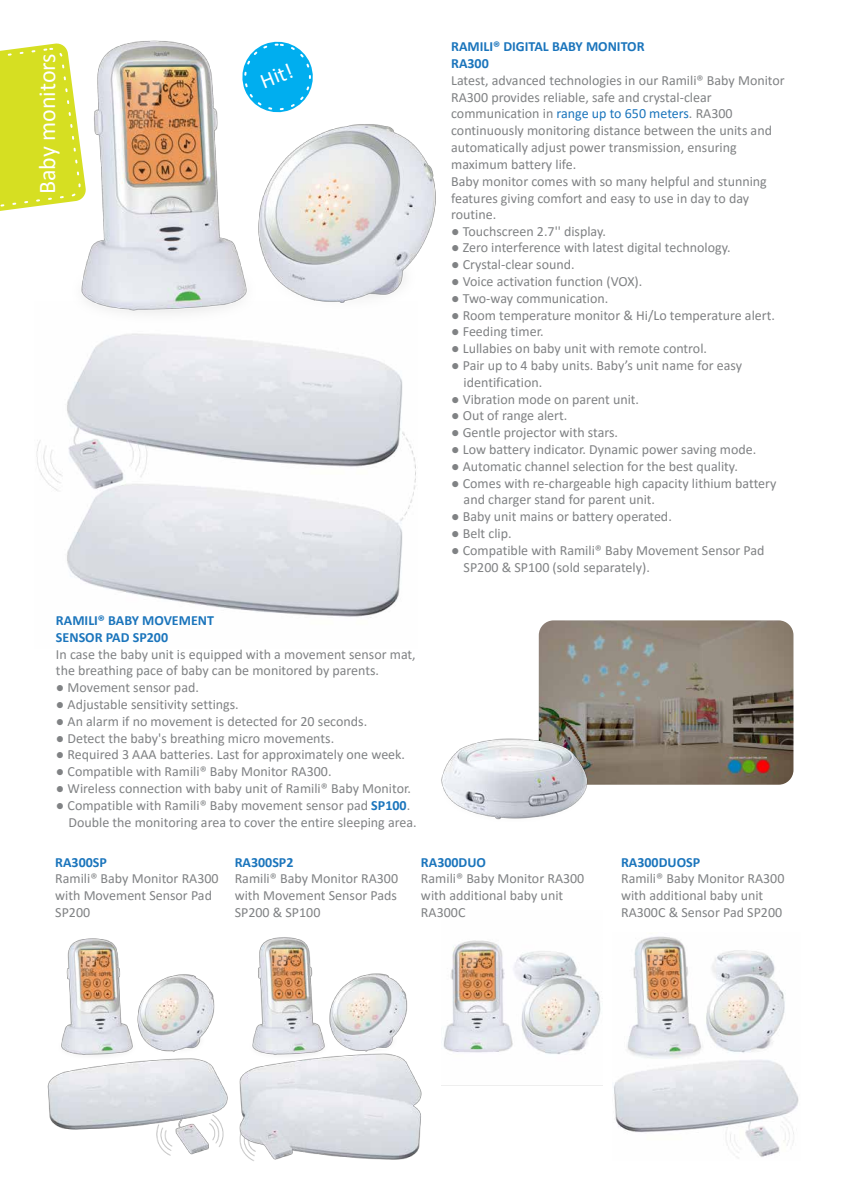
<style>
.page{position:relative;width:842px;height:1191px;background:#fff}
.page>*{position:absolute;margin:0;border:0;box-sizing:border-box;transform-origin:0 0}
.t1{font:24px "Calibri";color:#fff}
.t2{font:22px "Calibri";color:#fff}
.t3{font:14px/16.8px "Calibri";color:#808284}
.t4{font:700 14px/16.8px "Calibri";color:#1b75bc}
.s1{color:#1b75bc}
.s2{font-weight:700;color:#1b75bc}
</style>
<div class="page">
<img style="left:36px;top:372px;width:380px;height:246px">
<img style="left:81px;top:40px;width:355px;height:332px">
<svg style="left:0;top:43px;width:86px;height:169px"></svg>
<img style="left:443px;top:940px;width:158px;height:114px">
<img style="left:239px;top:937px;width:183px;height:224px">
<img style="left:47px;top:938px;width:181px;height:218px">
<img style="left:613px;top:936px;width:186px;height:223px">
<svg style="left:238px;top:40px;width:79px;height:77px"></svg>
<img style="left:539px;top:620px;width:254px;height:164px">
<img style="left:441px;top:715px;width:153px;height:105px">
<h1 class="t1" style="left:31px;top:194px;width:143px;rotate:-90deg">Baby monitors</h1>
<h2 class="t2" style="left:255px;top:68px;width:35px;rotate:-22deg">Hit!</h2>
<p class="t4" style="left:451px;top:38px;width:195px">RAMILI® DIGITAL BABY MONITOR<br>RA300</p>
<p class="t3" style="left:451px;top:71px;width:335px">Latest, advanced technologies in our Ramili® Baby Monitor RA300 provides reliable, safe and crystal-clear communication in <span class="s1">range up to 650 meters</span>. RA300 continuously monitoring distance between the units and automatically adjust power transmission, ensuring maximum battery life.<br>Baby monitor comes with so many helpful and stunning features giving comfort and easy to use in day to day routine.</p>
<p class="t3" style="left:451px;top:222px;width:156px">● Touchscreen 2.7'' display.</p>
<p class="t3" style="left:451px;top:239px;width:281px">● Zero interference with latest digital technology.</p>
<p class="t3" style="left:451px;top:256px;width:125px">● Crystal-clear sound.</p>
<p class="t3" style="left:451px;top:272px;width:193px">● Voice activation function (VOX).</p>
<p class="t3" style="left:451px;top:289px;width:159px">● Two-way communication.</p>
<p class="t3" style="left:451px;top:306px;width:325px">● Room temperature monitor &amp; Hi/Lo temperature alert.</p>
<p class="t3" style="left:451px;top:323px;width:94px">● Feeding timer.</p>
<p class="t3" style="left:451px;top:340px;width:257px">● Lullabies on baby unit with remote control.</p>
<p class="t3" style="left:464px;top:356px;width:280px;text-indent:-12px">● Pair up to 4 baby units. Baby’s unit name for easy identification.</p>
<p class="t3" style="left:451px;top:390px;width:189px">● Vibration mode on parent unit.</p>
<p class="t3" style="left:451px;top:407px;width:118px">● Out of range alert.</p>
<p class="t3" style="left:451px;top:424px;width:168px">● Gentle projector with stars.</p>
<p class="t3" style="left:451px;top:440px;width:307px">● Low battery indicator. Dynamic power saving mode.</p>
<p class="t3" style="left:451px;top:457px;width:288px">● Automatic channel selection for the best quality.</p>
<p class="t3" style="left:464px;top:474px;width:314px;text-indent:-12px">● Comes with re-chargeable high capacity lithium battery and charger stand for parent unit.</p>
<p class="t3" style="left:451px;top:508px;width:222px">● Baby unit mains or battery operated.</p>
<p class="t3" style="left:451px;top:524px;width:62px">● Belt clip.</p>
<p class="t3" style="left:464px;top:541px;width:302px;text-indent:-12px">● Compatible with Ramili® Baby Movement Sensor Pad<br>SP200 &amp; SP100 (sold separately).</p>
<p class="t4" style="left:56px;top:611px;width:160px">RAMILI® BABY MOVEMENT<br>SENSOR PAD SP200</p>
<p class="t3" style="left:56px;top:645px;width:361px">In case the baby unit is equipped with a movement sensor mat, the breathing pace of baby can be monitored by parents.</p>
<p class="t3" style="left:56px;top:679px;width:144px">● Movement sensor pad.</p>
<p class="t3" style="left:56px;top:695px;width:184px">● Adjustable sensitivity settings.</p>
<p class="t3" style="left:56px;top:712px;width:313px">● An alarm if no movement is detected for 20 seconds.</p>
<p class="t3" style="left:56px;top:729px;width:280px">● Detect the baby's breathing micro movements.</p>
<p class="t3" style="left:56px;top:746px;width:351px">● Required 3 AAA batteries. Last for approximately one week.</p>
<p class="t3" style="left:56px;top:763px;width:277px">● Compatible with Ramili® Baby Monitor RA300.</p>
<p class="t3" style="left:56px;top:779px;width:357px">● Wireless connection with baby unit of Ramili® Baby Monitor.</p>
<p class="t3" style="left:68px;top:796px;width:350px;text-indent:-12px">● Compatible with Ramili® Baby movement sensor pad <span class="s2">SP100</span>.<br>Double the monitoring area to cover the entire sleeping area.</p>
<p class="t4" style="left:55px;top:853px;width:53px">RA300SP</p>
<p class="t3" style="left:55px;top:870px;width:165px">Ramili® Baby Monitor RA300 with Movement Sensor Pad<br>SP200</p>
<p class="t4" style="left:235px;top:853px;width:60px">RA300SP2</p>
<p class="t3" style="left:235px;top:870px;width:165px;text-align:justify">Ramili® Baby Monitor RA300 with Movement Sensor Pads SP200 &amp; SP100</p>
<p class="t4" style="left:421px;top:853px;width:67px">RA300DUO</p>
<p class="t3" style="left:421px;top:870px;width:165px">Ramili® Baby Monitor RA300 with additional baby unit<br>RA300C</p>
<p class="t4" style="left:621px;top:853px;width:81px">RA300DUOSP</p>
<p class="t3" style="left:621px;top:870px;width:165px">Ramili® Baby Monitor RA300 with additional baby unit<br>RA300C &amp; Sensor Pad SP200</p>
</div>
